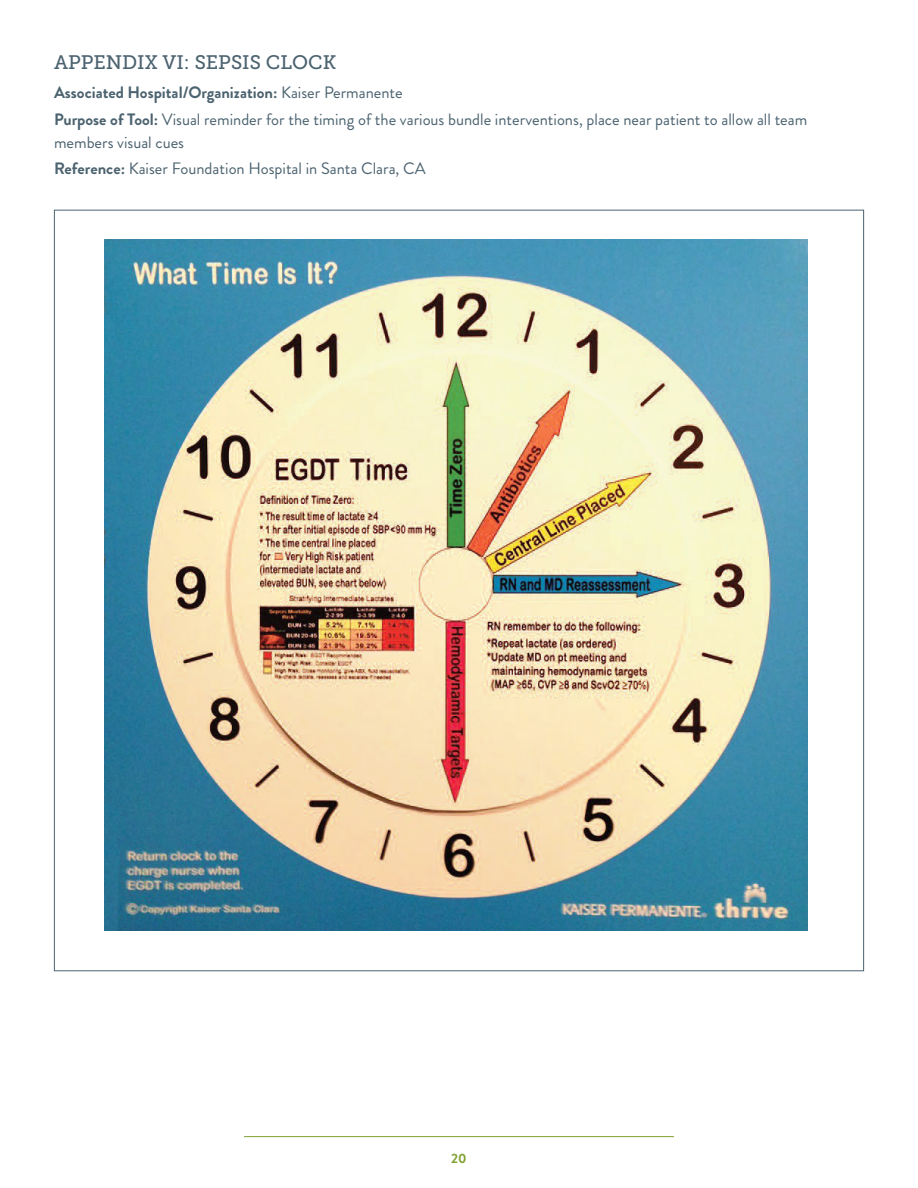
<style>
.page{position:relative;width:918px;height:1188px;background:#fff}
.page>*{position:absolute;margin:0;border:0;box-sizing:border-box;transform-origin:0 0}
.t1{font:19.5px "Museo Slab 500";color:#4c6370}
.t2{font:16.5px/22.5px "Brandon Grotesque";color:#4c6370}
.t3{font:700 16.5px "Brandon Grotesque";color:#4c6370}
.t4{font:700 13.5px "Brandon Grotesque";color:#81a234}
.s1{font-weight:400}
.s2{font-weight:700}
</style>
<div class="page">
<hr style="left:244px;top:1136px;width:430px;height:1px;background:#81a234">
<img style="left:104px;top:239px;width:703px;height:691px">
<h3 class="t1" style="left:54px;top:52px;width:284px">APPENDIX VI: SEPSIS CLOCK</h3>
<p class="t3" style="left:54px;top:81px;width:350px">Associated Hospital/Organization: <span class="s1">Kaiser Permanente</span></p>
<p class="t2" style="left:54px;top:108px;width:755px"><span class="s2">Purpose of Tool:</span> Visual reminder for the timing of the various bundle interventions, place near patient to allow all team members visual cues</p>
<p class="t2" style="left:54px;top:158px;width:373px"><span class="s2">Reference:</span> Kaiser Foundation Hospital in Santa Clara, CA</p>
<p class="t4" style="left:451px;top:1149px;width:17px">20</p>
</div>
